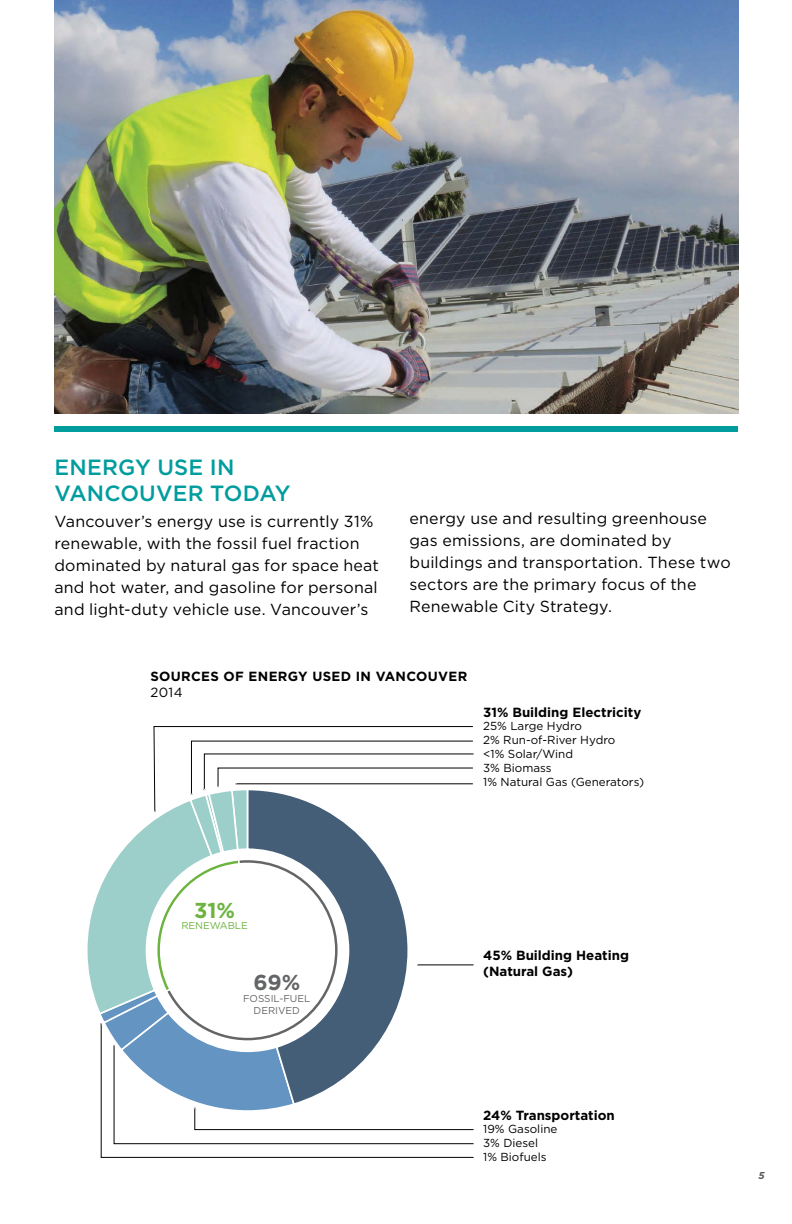
<style>
.page{position:relative;width:792px;height:1224px;background:#fff}
.page>*{position:absolute;margin:0;border:0;box-sizing:border-box;transform-origin:0 0}
.Sub_titles{font:500 22px/26px "Gotham HTF";letter-spacing:.01em;color:#009c9e}
.t1{font:700 21.6px "Gotham HTF";color:#6cb33f}
.t2{font:700 21.6px "Gotham HTF";color:#636567}
.Body_text{font:16px/22px "Gotham HTF";letter-spacing:.01em;color:#000}
.t3{font:700 13.2px/16px "Gotham HTF";color:#000}
.t4{font:700 13.2px/16px "Gotham HTF";letter-spacing:.025em;color:#000}
.t5{font:11.6px/14px "Gotham HTF";color:#000}
.t6{font:10px/12px "Gotham HTF";color:#636567;text-align:center}
.t7{font:10px "Gotham HTF";color:#6cb33f}
.t8{font:italic 700 10px "Gotham HTF";color:#58595b}
.s1{font-weight:400}
</style>
<div class="page">
<svg style="left:101px;top:1144px;width:373px;height:14px"></svg>
<svg style="left:87px;top:726px;width:387px;height:418px"></svg>
<div style="left:54px;top:426px;width:684px;height:6px;background:#009c9e"></div>
<img style="left:55px;top:0;width:683px;height:414px">
<p class="Sub_titles" style="left:54px;top:454px;width:238px">ENERGY USE IN<br>VANCOUVER TODAY</p>
<p class="Body_text" style="left:54px;top:510px;width:326px">Vancouver’s energy use is currently 31% renewable, with the fossil fuel fraction dominated by natural gas for space heat and hot water, and gasoline for personal and light-duty vehicle use. Vancouver’s</p>
<p class="Body_text" style="left:410px;top:507px;width:323px">energy use and resulting greenhouse gas emissions, are dominated by buildings and transportation. These two sectors are the primary focus of the Renewable City Strategy.</p>
<p class="t4" style="left:150px;top:668px;width:319px">SOURCES OF ENERGY USED IN VANCOUVER<br><span class="s1">2014</span></p>
<p class="t3" style="left:483px;top:704px;width:160px">31% Building Electricity</p>
<p class="t5" style="left:483px;top:719px;width:163px">25% Large Hydro<br>2% Run-of-River Hydro<br>&lt;1% Solar/Wind<br>3% Biomass<br>1% Natural Gas (Generators)</p>
<p class="t1" style="left:194px;top:897px;width:43px">31%</p>
<p class="t7" style="left:181px;top:920px;width:68px">RENEWABLE</p>
<p class="t2" style="left:253px;top:970px;width:48px">69%</p>
<p class="t6" style="left:243px;top:992px;width:69px">FOSSIL-FUEL<br>DERIVED</p>
<p class="t3" style="left:483px;top:947px;width:147px">45% Building Heating (Natural Gas)</p>
<p class="t3" style="left:483px;top:1107px;width:133px">24% Transportation</p>
<p class="t5" style="left:483px;top:1122px;width:76px">19% Gasoline<br>3% Diesel<br>1% Biofuels</p>
<p class="t8" style="left:759px;top:1170px;width:8px">5</p>
</div>
